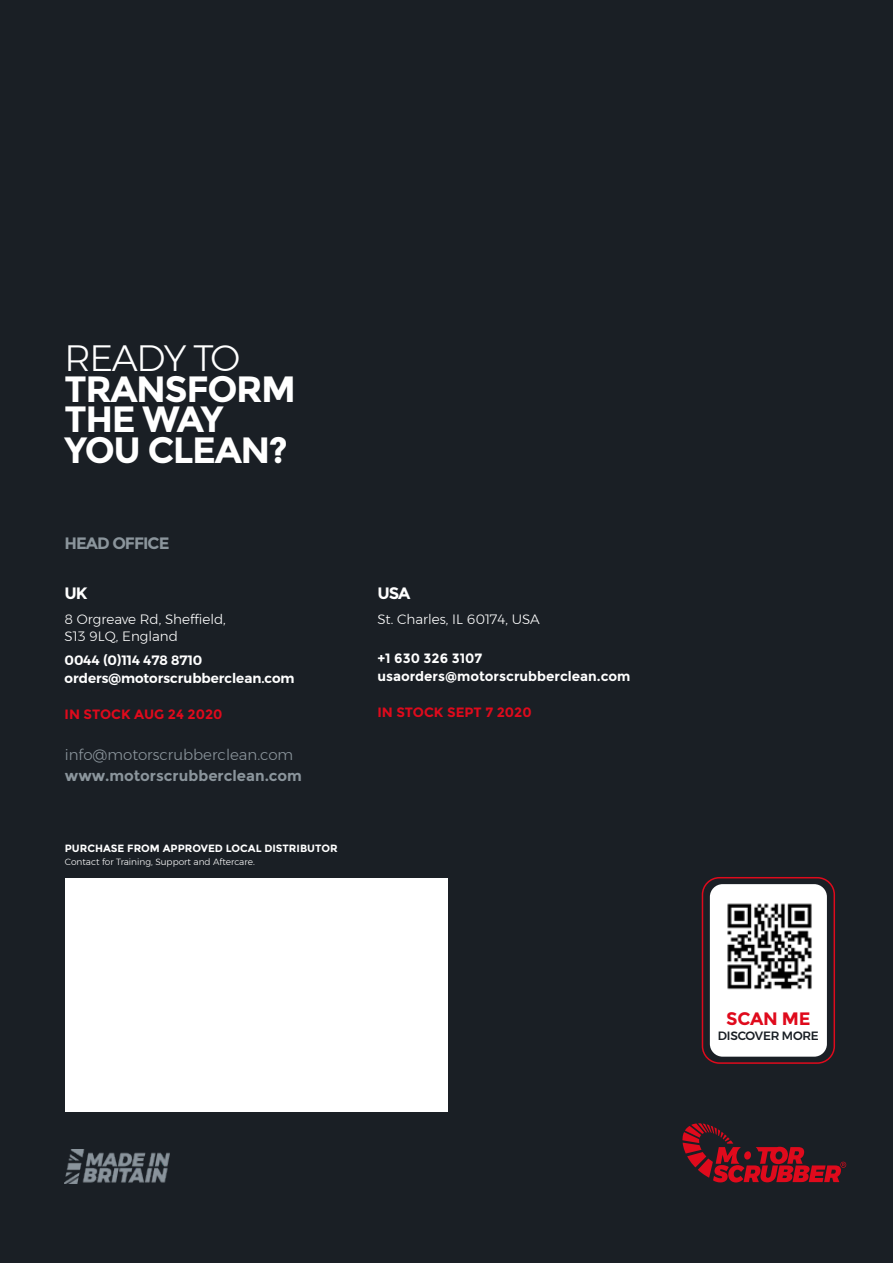
<style>
.page{position:relative;width:893px;height:1263px;background:#1a1f25}
.page>*{position:absolute;margin:0;border:0;box-sizing:border-box;transform-origin:0 0}
.t1{font:700 36.6px/30.6px "Montserrat";letter-spacing:-.04em;color:#fff}
.t2{font:300 36.6px "Montserrat";letter-spacing:-.04em;color:#fff}
.t3{font:700 18px "Montserrat";letter-spacing:-.02em;color:#df0a1c}
.t4{font:700 16.5px "Montserrat";letter-spacing:-.06em;color:#8b959c}
.t5{font:700 16.5px "Montserrat";color:#fff}
.t6{font:300 15px "Montserrat";color:#8b959c}
.t7{font:700 15px "Montserrat";color:#8b959c}
.t8{font:300 13.5px/16.5px "Montserrat";color:#fff}
.t9{font:600 13.5px/18px "Montserrat";color:#fff}
.t10{font:700 13.5px/18px "Montserrat";color:#fff}
.t11{font:700 13.5px "Montserrat";color:#df0a1c}
.t12{font:500 12px "Montserrat";letter-spacing:-.02em;color:#1a1f25}
.t13{font:700 10.5px "Montserrat";color:#fff}
.t14{font:300 9px "Montserrat";color:#fff}
</style>
<div class="page">
<div style="left:702px;top:877px;width:133px;height:187px;border:2px solid #df0a1c;border-radius:17px"></div>
<div style="left:710px;top:884px;width:117px;height:173px;background:#fff;border-radius:13px"></div>
<img style="left:727px;top:903px;width:85px;height:87px">
<svg style="left:682px;top:1123px;width:164px;height:59px"></svg>
<img style="left:65px;top:1150px;width:105px;height:33px">
<div style="left:65px;top:878px;width:383px;height:233px;background:#fff"></div>
<h1 class="t2" style="left:65px;top:331px;width:177px">READY TO</h1>
<h1 class="t1" style="left:65px;top:374px;width:233px">TRANSFORM<br>THE WAY<br>YOU CLEAN?</h1>
<p class="t4" style="left:65px;top:533px;width:106px">HEAD OFFICE</p>
<p class="t5" style="left:65px;top:583px;width:25px">UK</p>
<p class="t8" style="left:65px;top:611px;width:163px">8 Orgreave Rd, Sheffield,<br>S13 9LQ, England</p>
<p class="t9" style="left:65px;top:651px;width:231px">0044 (0)114 478 8710 orders@motorscrubberclean.com</p>
<p class="t11" style="left:65px;top:706px;width:159px">IN STOCK AUG 24 2020</p>
<p class="t6" style="left:65px;top:743px;width:230px">info@motorscrubberclean.com</p>
<p class="t7" style="left:65px;top:767px;width:239px">www.motorscrubberclean.com</p>
<p class="t13" style="left:65px;top:842px;width:274px">PURCHASE FROM APPROVED LOCAL DISTRIBUTOR</p>
<p class="t14" style="left:65px;top:855px;width:191px">Contact for Training, Support and Aftercare.</p>
<p class="t5" style="left:377px;top:583px;width:35px">USA</p>
<p class="t8" style="left:377px;top:611px;width:164px">St. Charles, IL 60174, USA</p>
<p class="t10" style="left:377px;top:649px;width:255px">+1 630 326 3107 usaorders@motorscrubberclean.com</p>
<p class="t11" style="left:377px;top:704px;width:156px">IN STOCK SEPT 7 2020</p>
<h2 class="t3" style="left:726px;top:1008px;width:86px">SCAN ME</h2>
<p class="t12" style="left:718px;top:1026px;width:102px">DISCOVER MORE</p>
</div>
